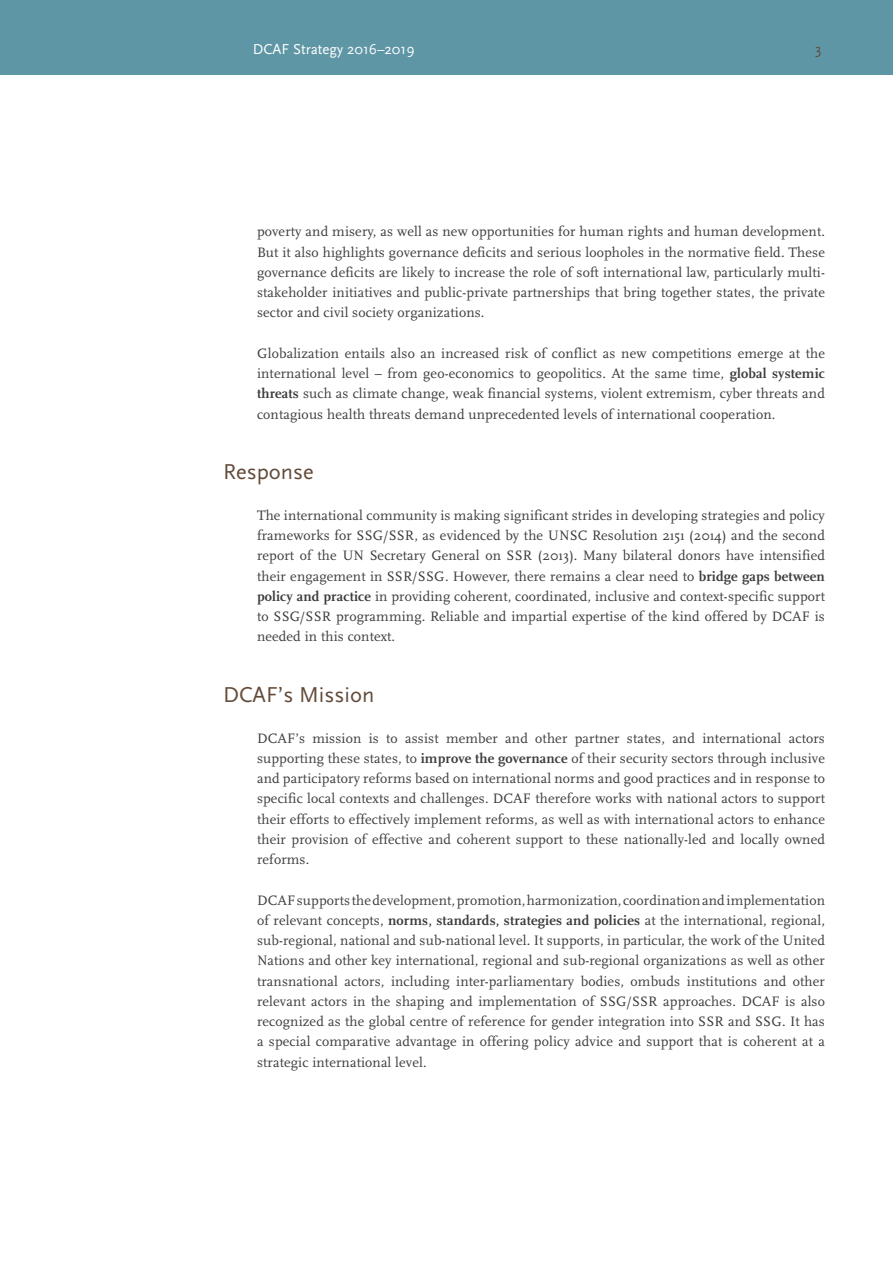
<style>
.page{position:relative;width:893px;height:1263px;background:#fff}
.page>*{position:absolute;margin:0;border:0;box-sizing:border-box;transform-origin:0 0}
.t1{font:22.5px "Scala Sans OT";color:#644b39}
.t2{font:15px "Scala Sans OT";color:#fff}
.t3{font:15px "Scala Sans OT";color:#644b39}
.t4{font:14.25px/20.2px "Scala OT";letter-spacing:.01em;color:#3c3c3b;text-align:justify}
.s1{font-weight:700}
</style>
<div class="page">
<div style="left:0;top:0;width:893px;height:74px;background:#5e96a6"></div>
<p class="t2" style="left:253px;top:40px;width:163px">DCAF Strategy 2016–2019</p>
<p class="t3" style="left:815px;top:40px;width:8px">3</p>
<p class="t4" style="left:257px;top:221px;width:569px">poverty and misery, as well as new opportunities for human rights and human development.<br>But it also highlights governance deficits and serious loopholes in the normative field. These governance deficits are likely to increase the role of soft international law, particularly multi&shy;stakeholder initiatives and public-private partnerships that bring together states, the private sector and civil society organizations.</p>
<p class="t4" style="left:257px;top:343px;width:569px">Globalization entails also an increased risk of conflict as new competitions emerge at the international level – from geo-economics to geopolitics. At the same time, <span class="s1">global systemic threats</span> such as climate change, weak financial systems, violent extremism, cyber threats and contagious health threats demand unprecedented levels of international cooperation.</p>
<h1 class="t1" style="left:223px;top:459px;width:92px">Response</h1>
<p class="t4" style="left:257px;top:505px;width:569px">The international community is making significant strides in developing strategies and policy frameworks for SSG/SSR, as evidenced by the UNSC Resolution 2151 (2014) and the second report of the UN Secretary General on SSR (2013). Many bilateral donors have intensified their engagement in SSR/SSG. However, there remains a clear need to <span class="s1">bridge gaps between policy and practice</span> in providing coherent, coordinated, inclusive and context-specific support to SSG/SSR programming. Reliable and impartial expertise of the kind offered by DCAF is needed in this context.</p>
<h1 class="t1" style="left:223px;top:681px;width:153px">DCAF’s Mission</h1>
<p class="t4" style="left:257px;top:728px;width:569px">DCAF’s mission is to assist member and other partner states, and international actors supporting these states, to <span class="s1">improve the governance</span> of their security sectors through inclusive and participatory reforms based on international norms and good practices and in response to specific local contexts and challenges. DCAF therefore works with national actors to support their efforts to effectively implement reforms, as well as with international actors to enhance their provision of effective and coherent support to these nationally-led and locally owned reforms.</p>
<p class="t4" style="left:257px;top:890px;width:569px">DCAF supports the development, promotion, harmonization, coordination and implementation of relevant concepts, <span class="s1">norms, standards, strategies and policies</span> at the international, regional, sub-regional, national and sub-national level. It supports, in particular, the work of the United Nations and other key international, regional and sub-regional organizations as well as other transnational actors, including inter-parliamentary bodies, ombuds institutions and other relevant actors in the shaping and implementation of SSG/SSR approaches. DCAF is also recognized as the global centre of reference for gender integration into SSR and SSG. It has a special comparative advantage in offering policy advice and support that is coherent at a strategic international level.</p>
</div>
